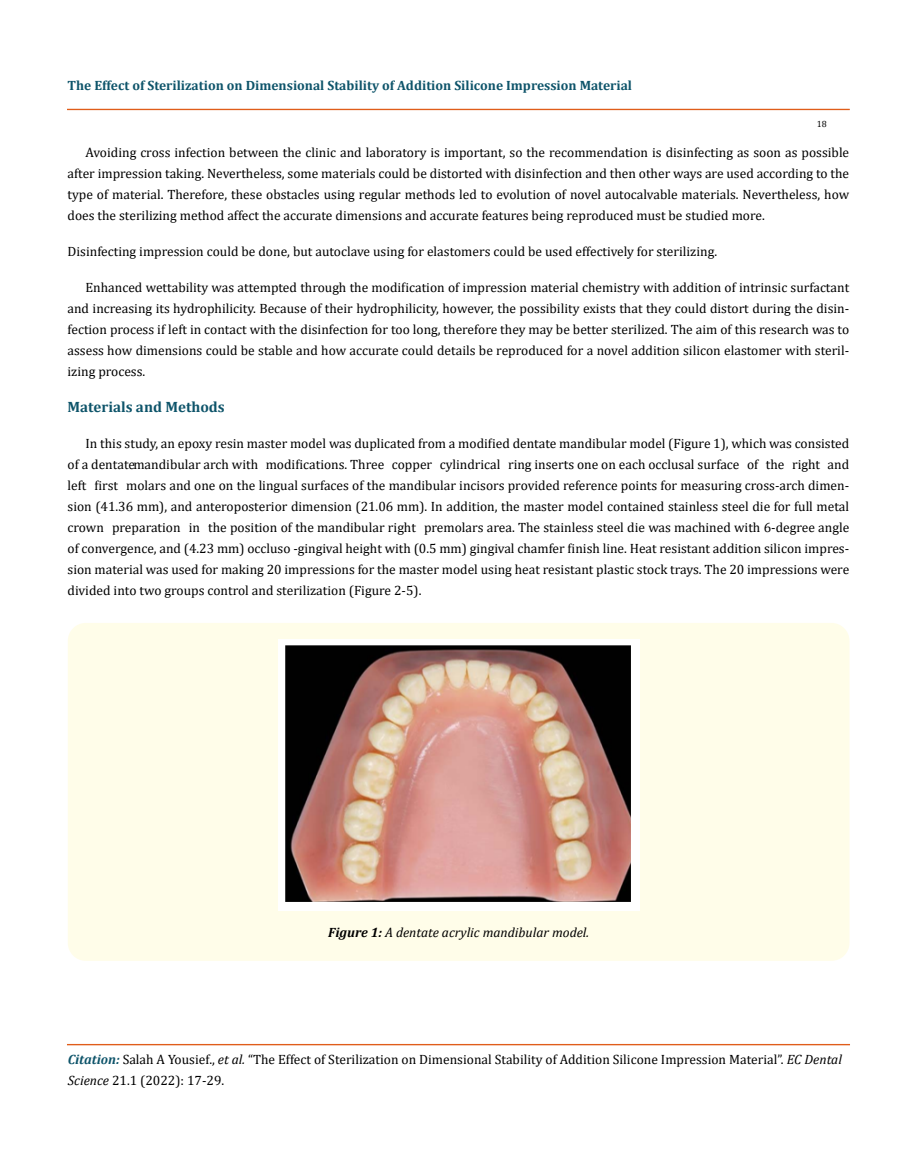
<style>
.page{position:relative;width:917px;height:1154px;background:#fff}
.page>*{position:absolute;margin:0;border:0;box-sizing:border-box;transform-origin:0 0}
.t1{font:700 15px "Cambria";color:#0e546a}
.t2{font:13.5px/21px "Cambria";color:#000;text-align:justify}
.t3{font:700 13.5px "Cambria";color:#0e546a}
.t4{font:italic 13.5px "Cambria";color:#000}
.t5{font:9px "Cambria";color:#000}
.s1{font-weight:700}
.s2{font-weight:700;font-style:italic;color:#0e546a}
.s3{font-style:italic}
</style>
<div class="page">
<div style="left:67px;top:109px;width:782px;height:1px;border:1px solid #e05d1a"></div>
<div style="left:67px;top:1044px;width:782px;height:1px;border:1px solid #e05d1a"></div>
<div style="left:68px;top:623px;width:781px;height:337px;background:#fffde9;border-radius:18px"></div>
<img style="left:278px;top:639px;width:361px;height:271px">
<p class="t3" style="left:68px;top:76px;width:566px">The Effect of Sterilization on Dimensional Stability of Addition Silicone Impression Material</p>
<p class="t5" style="left:816px;top:118px;width:11px">18</p>
<p class="t2" style="left:68px;top:142px;width:783px;text-indent:18px">Avoiding cross infection between the clinic and laboratory is important, so the recommendation is disinfecting as soon as possible after impression taking. Nevertheless, some materials could be distorted with disinfection and then other ways are used according to the type of material. Therefore, these obstacles using regular methods led to evolution of novel autocalvable materials. Nevertheless, how does the sterilizing method affect the accurate dimensions and accurate features being reproduced must be studied more.</p>
<p class="t2" style="left:68px;top:241px;width:651px">Disinfecting impression could be done, but autoclave using for elastomers could be used effectively for sterilizing.</p>
<p class="t2" style="left:68px;top:277px;width:783px;text-indent:18px">Enhanced wettability was attempted through the modification of impression material chemistry with addition of intrinsic surfactant and increasing its hydrophilicity. Because of their hydrophilicity, however, the possibility exists that they could distort during the disin&shy;fection process if left in contact with the disinfection for too long, therefore they may be better sterilized. The aim of this research was to assess how dimensions could be stable and how accurate could details be reproduced for a novel addition silicon elastomer with steril&shy;izing process.</p>
<p class="t1" style="left:68px;top:396px;width:159px">Materials and Methods</p>
<p class="t2" style="left:68px;top:433px;width:783px;text-indent:18px">In this study, an epoxy resin master model was duplicated from a modified dentate mandibular model (Figure 1), which was consisted of a dentate mandibular arch with modifications. Three copper cylindrical ring inserts one on each occlusal surface of the right and left first molars and one on the lingual surfaces of the mandibular incisors provided reference points for measuring cross-arch dimen&shy;sion (41.36 mm), and anteroposterior dimension (21.06 mm). In addition, the master model contained stainless steel die for full metal crown preparation in the position of the mandibular right premolars area. The stainless steel die was machined with 6-degree angle of convergence, and (4.23 mm) occluso -gingival height with (0.5 mm) gingival chamfer finish line. Heat resistant addition silicon impres&shy;sion material was used for making 20 impressions for the master model using heat resistant plastic stock trays. The 20 impressions were divided into two groups control and sterilization (Figure 2-5).</p>
<p class="t4" style="left:328px;top:923px;width:262px"><span class="s1">Figure 1:</span> A dentate acrylic mandibular model.</p>
<p class="t2" style="left:68px;top:1048px;width:775px"><span class="s2">Citation:</span> Salah A Yousief., <span class="s3">et al.</span> “The Effect of Sterilization on Dimensional Stability of Addition Silicone Impression Material”. <span class="s3">EC Dental<br>Science</span> 21.1 (2022): 17-29.</p>
</div>
